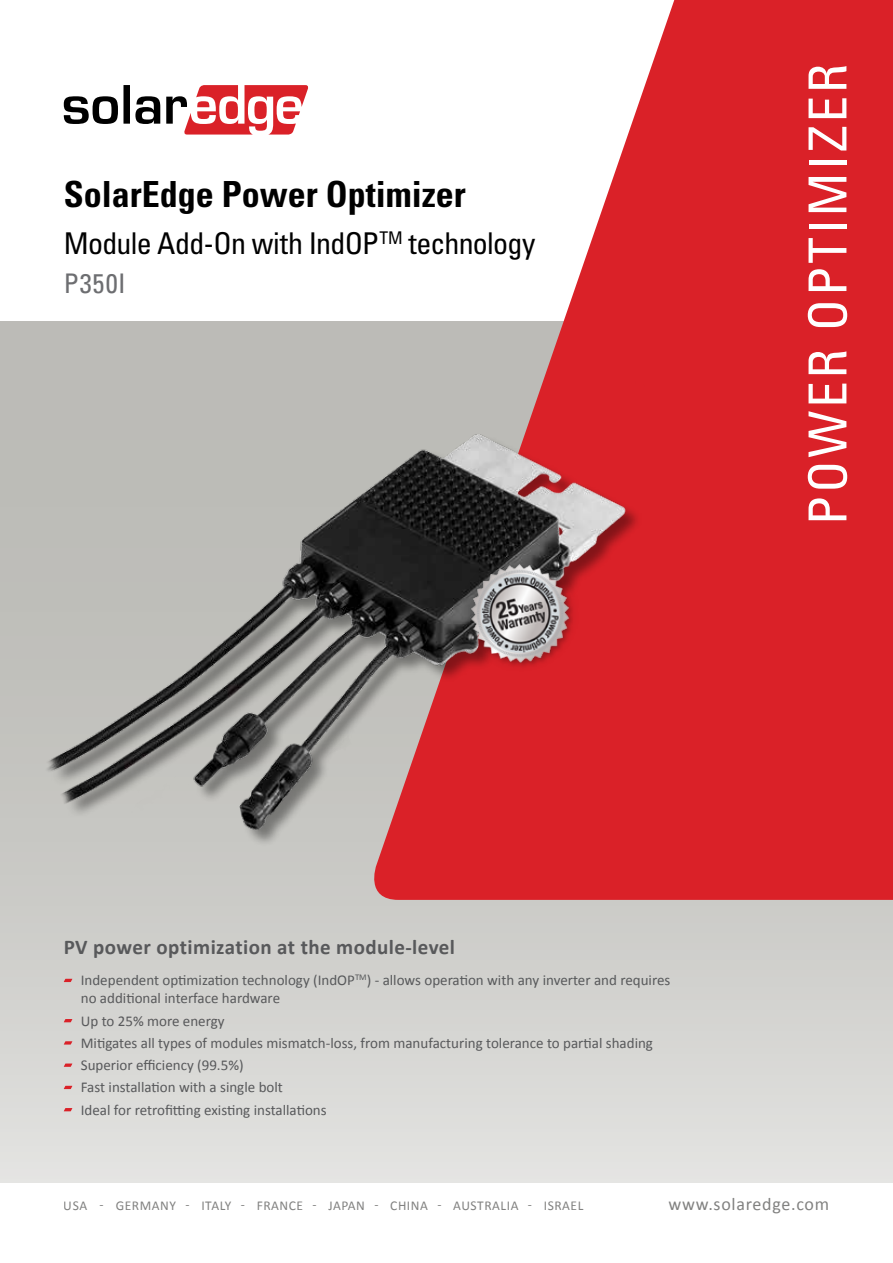
<style>
.page{position:relative;width:893px;height:1263px;background:#fff}
.page>*{position:absolute;margin:0;border:0;box-sizing:border-box;transform-origin:0 0}
.t1{font:condensed 52.5px "Univers LT Std";letter-spacing:.06em;color:#fff}
.t2{font:700 condensed 36px "Univers LT Std";color:#000}
.t3{font:condensed 30px "Univers LT Std";letter-spacing:-.025em;color:#000}
.t4{font:condensed 27px "Univers LT Std";letter-spacing:.035em;color:#6d6e71}
.t5{font:700 21px "Calibri";letter-spacing:.02em;color:#58595b}
.t6{font:18px "Calibri";letter-spacing:.04em;color:#818180}
.t7{font:15px/22.2px "Calibri";color:#58595b}
.t8{font:13.5px "Calibri";letter-spacing:.04em;color:#818180}
</style>
<div class="page">
<div style="left:0;top:321px;width:893px;height:861px;background:linear-gradient(to bottom,#b4b3ae,#dbdbd9)"></div>
<svg style="left:364px;top:0;width:529px;height:900px;fill:#da2128"></svg>
<svg style="left:64px;top:85px;width:244px;height:50px"></svg>
<img style="left:38px;top:374px;width:614px;height:483px">
<div style="left:459px;top:552px;width:122px;height:122px;background:#000;opacity:.25"></div>
<div style="left:470px;top:563px;width:103px;height:106px;background:#d72027"></div>
<img style="left:468px;top:560px;width:105px;height:105px">
<svg style="left:64px;top:979px;width:8px;height:3px"></svg>
<svg style="left:64px;top:1019px;width:8px;height:3px"></svg>
<svg style="left:64px;top:1041px;width:8px;height:3px"></svg>
<svg style="left:64px;top:1063px;width:8px;height:4px"></svg>
<svg style="left:64px;top:1086px;width:8px;height:3px"></svg>
<svg style="left:64px;top:1108px;width:8px;height:3px"></svg>
<h2 class="t2" style="left:64px;top:172px;width:404px">SolarEdge Power Optimizer</h2>
<h3 class="t3" style="left:64px;top:225px;width:473px">Module Add-On with IndOP<sup>TM</sup> technology</h3>
<h3 class="t4" style="left:64px;top:267px;width:63px">P350I</h3>
<h1 class="t1" style="left:794px;top:525px;width:463px;rotate:-90deg">PoWER OPTIMIZER</h1>
<h3 class="t5" style="left:64px;top:934px;width:393px">PV power optimization at the module-level</h3>
<p class="t7" style="left:81px;top:971px;width:591px;line-height:18px">Independent optimization technology (IndOP<sup>TM</sup> -) allows operation with any inverter and requires no additional interface hardware</p>
<p class="t7" style="left:81px;top:1009px;width:574px">Up to 25% more energy<br>Mitigates all types of modules mismatch-loss, from manufacturing tolerance to partial shading Superior efficiency )99.5%(<br>Fast installation with a single bolt<br>Ideal for retrofitting existing installations</p>
<p class="t8" style="left:64px;top:1197px;width:25px">USA</p>
<p class="t8" style="left:100px;top:1197px;width:6px">-</p>
<p class="t8" style="left:116px;top:1197px;width:62px">Germany</p>
<p class="t8" style="left:185px;top:1197px;width:6px">-</p>
<p class="t8" style="left:201px;top:1197px;width:31px">Italy</p>
<p class="t8" style="left:241px;top:1197px;width:6px">-</p>
<p class="t8" style="left:257px;top:1197px;width:48px">France</p>
<p class="t8" style="left:313px;top:1197px;width:6px">-</p>
<p class="t8" style="left:328px;top:1197px;width:38px">Japan</p>
<p class="t8" style="left:374px;top:1197px;width:6px">-</p>
<p class="t8" style="left:390px;top:1197px;width:39px">China</p>
<p class="t8" style="left:437px;top:1197px;width:6px">-</p>
<p class="t8" style="left:453px;top:1197px;width:60px">Australia</p>
<p class="t8" style="left:528px;top:1197px;width:6px">-</p>
<p class="t8" style="left:544px;top:1197px;width:41px">Israel</p>
<p class="t6" style="left:669px;top:1193px;width:162px">www.solaredge.com</p>
</div>
